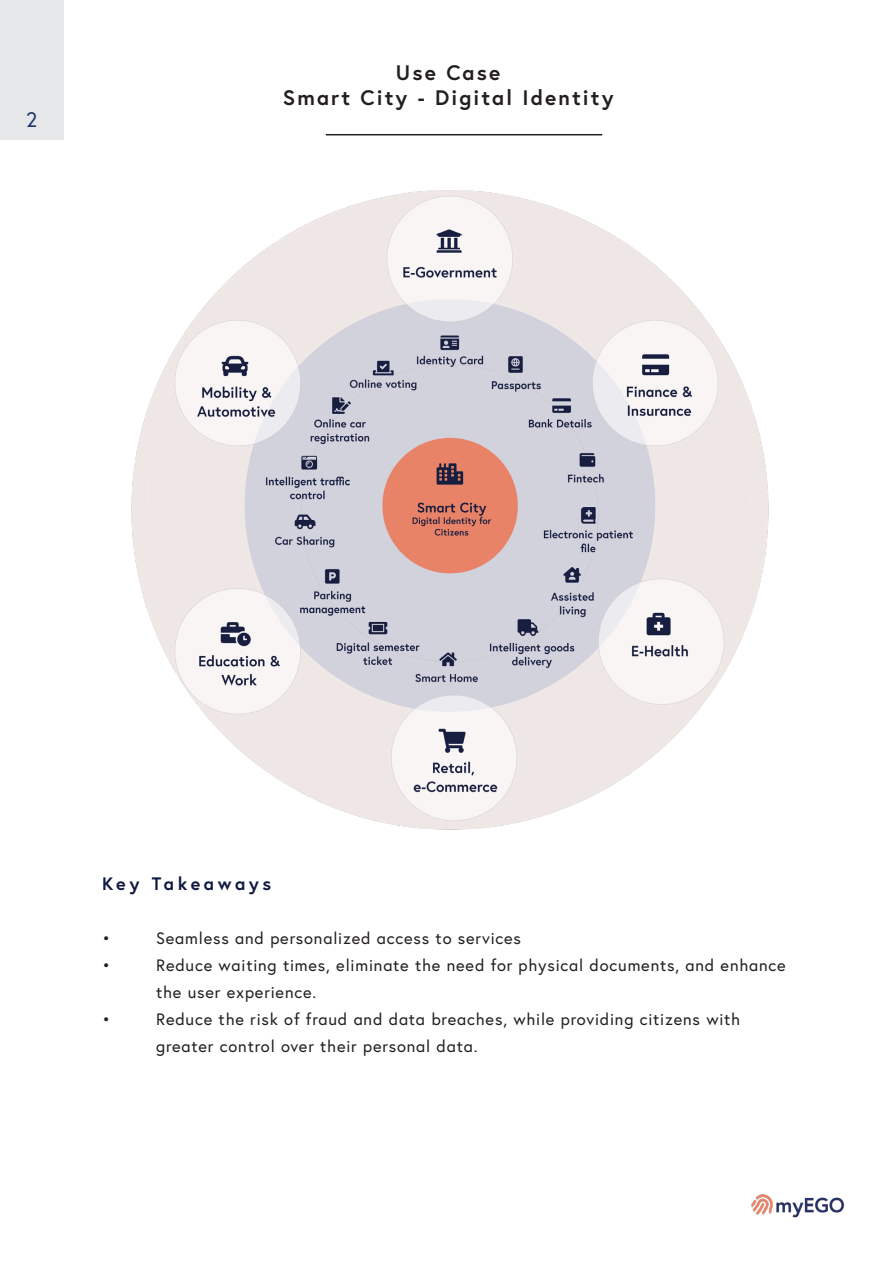
<style>
.page{position:relative;width:893px;height:1263px;background:#fff}
.page>*{position:absolute;margin:0;border:0;box-sizing:border-box;transform-origin:0 0}
.t1{font:700 21px "Europa";letter-spacing:.1em;color:#231f20}
.t2{font:21px "Europa";color:#1f356a}
.t3{font:700 18px "Europa";letter-spacing:.2em;color:#0f1840}
.t4{font:16.5px/27px "Europa";letter-spacing:.05em;color:#231f20}
</style>
<div class="page">
<div style="left:0;top:0;width:64px;height:140px;background:#e6e7e9"></div>
<img style="left:131px;top:190px;width:638px;height:640px">
<img style="left:751px;top:1194px;width:94px;height:24px">
<hr style="left:326px;top:134px;width:276px;height:1px;background:#231f20">
<p class="t2" style="left:26px;top:106px;width:13px">2</p>
<p class="t1" style="left:396px;top:58px;width:106px">Use Case</p>
<p class="t1" style="left:283px;top:83px;width:332px">Smart City - Digital Identity</p>
<p class="t3" style="left:102px;top:872px;width:171px">Key Takeaways</p>
<p class="t4" style="left:102px;top:925px;width:10px">•</p>
<p class="t4" style="left:156px;top:925px;width:367px">Seamless and personalized access to services</p>
<p class="t4" style="left:102px;top:952px;width:10px">•</p>
<p class="t4" style="left:156px;top:952px;width:631px">Reduce waiting times, eliminate the need for physical documents, and enhance the user experience.</p>
<p class="t4" style="left:102px;top:1006px;width:10px">•</p>
<p class="t4" style="left:156px;top:1006px;width:586px">Reduce the risk of fraud and data breaches, while providing citizens with greater control over their personal data.</p>
</div>
